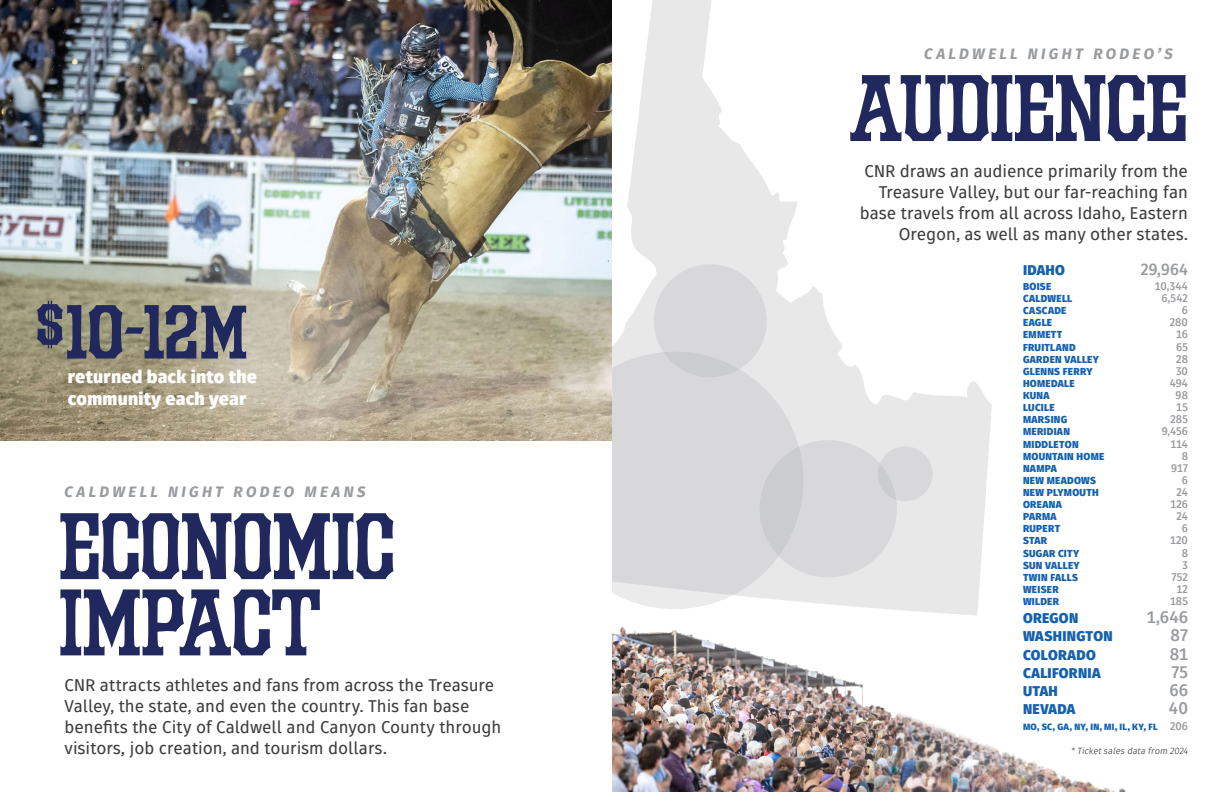
<style>
.page{position:relative;width:1224px;height:792px;background:#fff}
.page>*{position:absolute;margin:0;border:0;box-sizing:border-box;transform-origin:0 0}
.t1{font:83.4px/76.3px "LHF Durango";letter-spacing:-.015em;color:#20285d}
.t2{font:77.3px "LHF Durango";color:#20285d}
.t3{font:900 17.8px/22.1px "Fuse";letter-spacing:.015em;color:#fff}
.t4{font:17px/21px "Fuse";letter-spacing:-.005em;color:#3f3d3d}
.t5{font:700 16.9px "Fuse";letter-spacing:.005em;color:#999b9e}
.t6{font:700 16.2px "Fuse";color:#999b9e}
.t7{font:italic 800 15px "Fuse";letter-spacing:.22em;color:#999b9e}
.t8{font:900 14.1px "Fuse";letter-spacing:.02em;color:#1561ae}
.t9{font:700 11.1px "Fuse";color:#999b9e}
.t10{font:900 10.1px "Fuse";letter-spacing:.03em;color:#1561ae}
.t11{font:900 9.1px "Fuse";letter-spacing:.035em;color:#1561ae}
.t12{font:italic 9px "Fuse";letter-spacing:.01em;color:#3f3d3d}
.s1{font-size:66.9px}
.s2{font-weight:700;font-size:11.1px;color:#999b9e}
</style>
<div class="page">
<img style="left:612px;top:627px;width:514px;height:165px">
<svg style="left:612px;top:0;width:380px;height:615px"></svg>
<svg style="left:612px;top:349px;width:194px;height:263px;background:#dcdcde"></svg>
<svg style="left:758px;top:439px;width:175px;height:140px;background:#dadadb"></svg>
<svg style="left:653px;top:263px;width:115px;height:115px;background:#d9d9db"></svg>
<img style="left:0;top:0;width:612px;height:440px">
<h2 class="t2" style="left:35px;top:285px;width:214px"><sup>$</sup>10-12<span class="s1">M</span></h2>
<p class="t3" style="left:68px;top:366px;width:191px">returned back into the community each year</p>
<p class="t7" style="left:64px;top:482px;width:303px">CALDWELL NIGHT RODEO MEANS</p>
<h1 class="t1" style="left:58px;top:507px;width:338px">ECONOMIC<br>IMPACT</h1>
<p class="t4" style="left:64px;top:675px;width:438px">CNR attracts athletes and fans from across the Treasure Valley, the state, and even the country. This fan base benefits the City of Caldwell and Canyon County through visitors, job creation, and tourism dollars.</p>
<p class="t7" style="left:924px;top:44px;width:250px">CALDWELL NIGHT RODEO’S</p>
<h1 class="t1" style="left:849px;top:68px;width:340px">AUDIENCE</h1>
<p class="t4" style="left:860px;top:160px;width:330px;text-align:right">CNR draws an audience primarily from the Treasure Valley, but our far-reaching fan base travels from all across Idaho, Eastern Oregon, as well as many other states.</p>
<p class="t8" style="left:1023px;top:260px;width:43px">IDAHO</p>
<p class="t6" style="left:1141px;top:259px;width:49px">29,964</p>
<p class="t10" style="left:1023px;top:280px;width:30px">BOISE</p>
<p class="t9" style="left:1155px;top:279px;width:35px">10,344</p>
<p class="t10" style="left:1023px;top:292px;width:51px">CALDWELL</p>
<p class="t9" style="left:1161px;top:291px;width:28px">6,542</p>
<p class="t10" style="left:1023px;top:304px;width:45px">CASCADE</p>
<p class="t9" style="left:1182px;top:303px;width:8px">6</p>
<p class="t10" style="left:1023px;top:316px;width:31px">EAGLE</p>
<p class="t9" style="left:1170px;top:315px;width:20px">280</p>
<p class="t10" style="left:1023px;top:328px;width:41px">EMMETT</p>
<p class="t9" style="left:1176px;top:328px;width:13px">16</p>
<p class="t10" style="left:1023px;top:340px;width:54px">FRUITLAND</p>
<p class="t9" style="left:1176px;top:340px;width:13px">65</p>
<p class="t10" style="left:1023px;top:352px;width:78px">GARDEN VALLEY</p>
<p class="t9" style="left:1176px;top:352px;width:13px">28</p>
<p class="t10" style="left:1023px;top:364px;width:71px">GLENNS FERRY</p>
<p class="t9" style="left:1176px;top:364px;width:13px">30</p>
<p class="t10" style="left:1023px;top:377px;width:53px">HOMEDALE</p>
<p class="t9" style="left:1170px;top:376px;width:20px">494</p>
<p class="t10" style="left:1023px;top:389px;width:28px">KUNA</p>
<p class="t9" style="left:1176px;top:388px;width:14px">98</p>
<p class="t10" style="left:1023px;top:401px;width:33px">LUCILE</p>
<p class="t9" style="left:1176px;top:400px;width:13px">15</p>
<p class="t10" style="left:1023px;top:413px;width:46px">MARSING</p>
<p class="t9" style="left:1171px;top:412px;width:19px">285</p>
<p class="t10" style="left:1023px;top:425px;width:48px">MERIDIAN</p>
<p class="t9" style="left:1162px;top:425px;width:28px">9,456</p>
<p class="t10" style="left:1023px;top:437px;width:57px">MIDDLETON</p>
<p class="t9" style="left:1170px;top:437px;width:19px">114</p>
<p class="t10" style="left:1023px;top:449px;width:83px">MOUNTAIN HOME</p>
<p class="t9" style="left:1182px;top:449px;width:8px">8</p>
<p class="t10" style="left:1023px;top:461px;width:35px">NAMPA</p>
<p class="t9" style="left:1171px;top:461px;width:18px">917</p>
<p class="t10" style="left:1023px;top:473px;width:75px">NEW MEADOWS</p>
<p class="t9" style="left:1182px;top:473px;width:8px">6</p>
<p class="t10" style="left:1023px;top:486px;width:77px">NEW PLYMOUTH</p>
<p class="t9" style="left:1177px;top:485px;width:13px">24</p>
<p class="t10" style="left:1023px;top:498px;width:40px">OREANA</p>
<p class="t9" style="left:1170px;top:497px;width:19px">126</p>
<p class="t10" style="left:1023px;top:510px;width:35px">PARMA</p>
<p class="t9" style="left:1177px;top:509px;width:13px">24</p>
<p class="t10" style="left:1023px;top:522px;width:39px">RUPERT</p>
<p class="t9" style="left:1182px;top:521px;width:8px">6</p>
<p class="t10" style="left:1023px;top:534px;width:26px">STAR</p>
<p class="t9" style="left:1170px;top:534px;width:19px">120</p>
<p class="t10" style="left:1023px;top:546px;width:58px">SUGAR CITY</p>
<p class="t9" style="left:1182px;top:546px;width:8px">8</p>
<p class="t10" style="left:1023px;top:558px;width:58px">SUN VALLEY</p>
<p class="t9" style="left:1182px;top:558px;width:7px">3</p>
<p class="t10" style="left:1023px;top:570px;width:57px">TWIN FALLS</p>
<p class="t9" style="left:1171px;top:570px;width:18px">752</p>
<p class="t10" style="left:1023px;top:583px;width:37px">WEISER</p>
<p class="t9" style="left:1176px;top:582px;width:13px">12</p>
<p class="t10" style="left:1023px;top:595px;width:38px">WILDER</p>
<p class="t9" style="left:1170px;top:594px;width:19px">185</p>
<p class="t8" style="left:1023px;top:609px;width:57px">OREGON</p>
<p class="t5" style="left:1147px;top:607px;width:43px">1,646</p>
<p class="t8" style="left:1023px;top:627px;width:91px">WASHINGTON</p>
<p class="t5" style="left:1171px;top:625px;width:19px">87</p>
<p class="t8" style="left:1023px;top:645px;width:74px">COLORADO</p>
<p class="t5" style="left:1170px;top:643px;width:20px">81</p>
<p class="t8" style="left:1023px;top:663px;width:79px">CALIFORNIA</p>
<p class="t5" style="left:1172px;top:661px;width:18px">75</p>
<p class="t8" style="left:1023px;top:681px;width:36px">UTAH</p>
<p class="t5" style="left:1169px;top:679px;width:20px">66</p>
<p class="t8" style="left:1023px;top:700px;width:54px">NEVADA</p>
<p class="t5" style="left:1169px;top:698px;width:21px">40</p>
<p class="t11" style="left:1023px;top:721px;width:166px">MO, SC, GA, NY, IN, MI, IL, KY, FL <span class="s2">206</span></p>
<p class="t12" style="left:1071px;top:745px;width:119px">* Ticket sales data from 2024</p>
</div>
